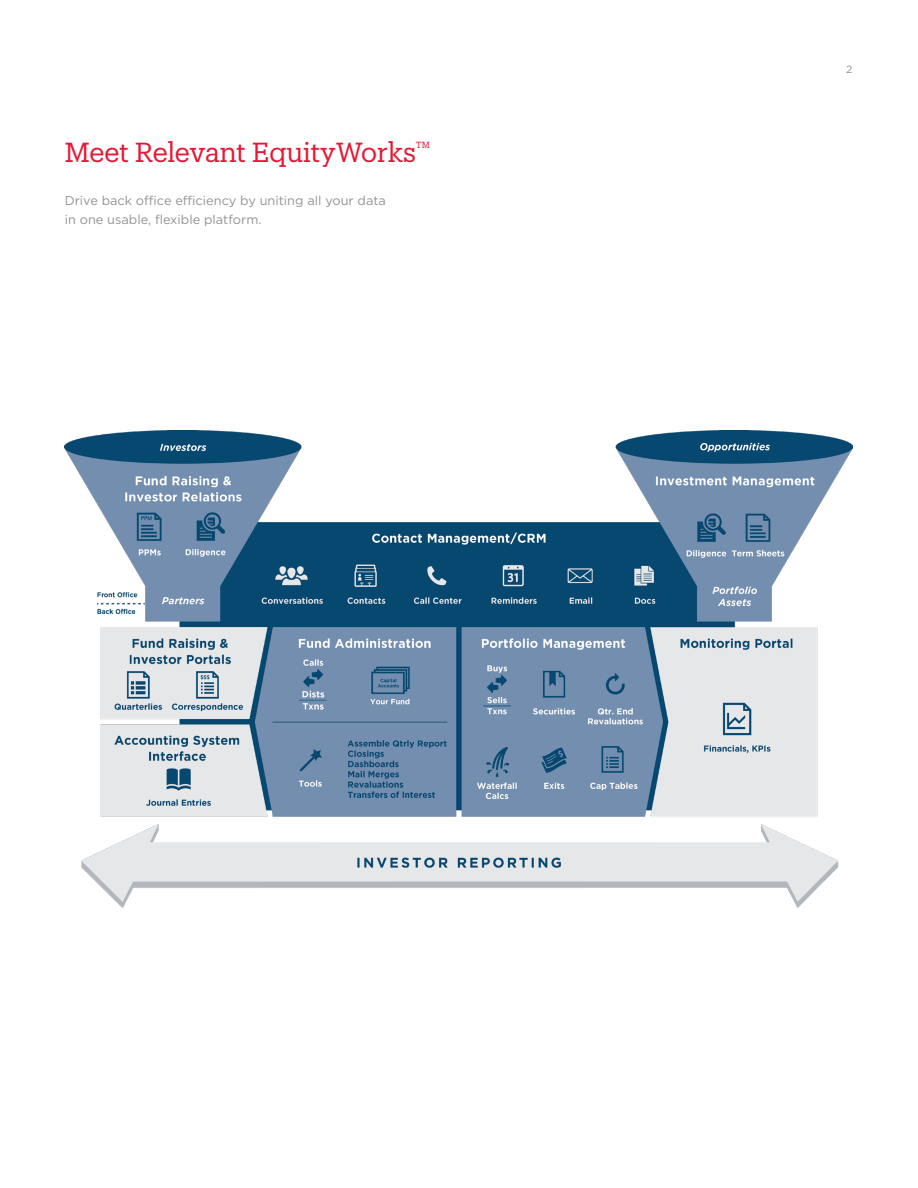
<style>
.page{position:relative;width:918px;height:1188px;background:#fff}
.page>*{position:absolute;margin:0;border:0;box-sizing:border-box;transform-origin:0 0}
.t1{font:27px "Produkt";letter-spacing:-.01em;color:#e51836}
.t2{font:12.75px/19.5px "Gotham";color:#919295}
.t3{font:10.5px "Gotham";color:#919295}
.t4{font:8.7px "Produkt";color:#e51836}
</style>
<div class="page">
<img style="left:65px;top:431px;width:788px;height:477px">
<p class="t1" style="left:65px;top:134px;width:353px">Meet Relevant EquityWorks</p>
<p class="t4" style="left:416px;top:139px;width:16px">TM</p>
<p class="t2" style="left:65px;top:190px;width:323px">Drive back office efficiency by uniting all your data in one usable, flexible platform.</p>
<p class="t3" style="left:846px;top:63px;width:8px">2</p>
</div>
